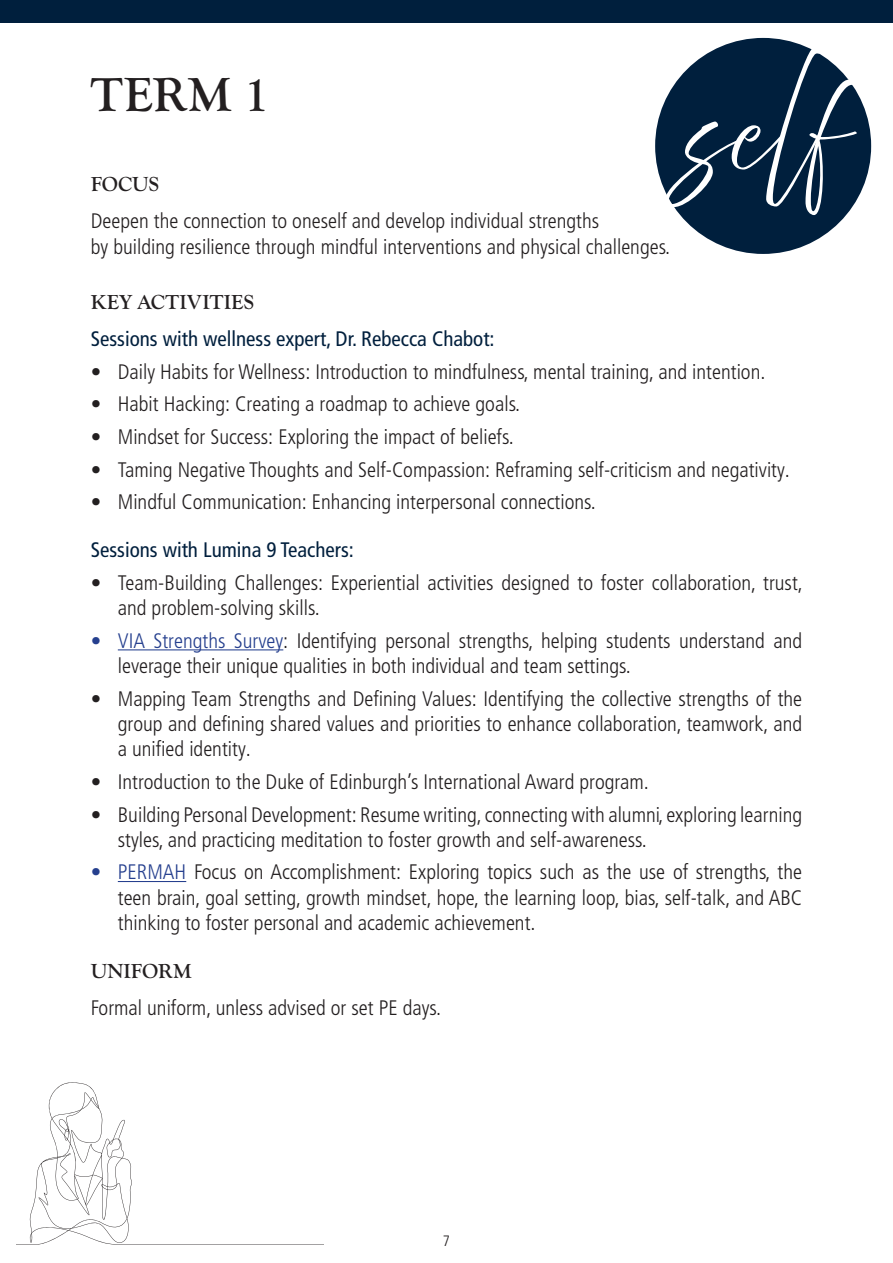
<style>
.page{position:relative;width:893px;height:1263px;background:#fff}
.page>*{position:absolute;margin:0;border:0;box-sizing:border-box;transform-origin:0 0}
.t1{font:91.5px "Abovethe Beyond Script";color:#fff}
.t2{font:700 49.5px "Goudy Old Sty";color:#231f20}
.t3{font:300 condensed 21px/25.2px "Frutiger LT Pro";color:#231f20}
.t4{font:condensed 21px "Frutiger LT Pro";color:#001f3d}
.t5{font:700 21px "Goudy Old Sty";color:#231f20}
.t6{font:300 condensed 15px "Frutiger LT Pro";color:#231f20}
.s1{color:#253f8e}
</style>
<div class="page">
<div style="left:0;top:0;width:893px;height:22px;background:#001f3d"></div>
<div style="left:655px;top:38px;width:216px;height:216px;background:#001f3d;border-radius:50%"></div>
<hr style="left:118px;top:649px;width:165px;height:1px;background:#253f8e">
<hr style="left:118px;top:881px;width:68px;height:1px;background:#253f8e">
<svg style="left:16px;top:1082px;width:307px;height:163px"></svg>
<p class="t1" style="left:686px;top:77px;width:155px">self</p>
<p class="t2" style="left:91px;top:67px;width:179px">TERM 1</p>
<p class="t5" style="left:91px;top:172px;width:70px">FOCUS</p>
<p class="t3" style="left:91px;top:209px;width:581px">Deepen the connection to oneself and develop individual strengths<br>by building resilience through mindful interventions and physical challenges.</p>
<p class="t5" style="left:91px;top:290px;width:165px">KEY ACTIVITIES</p>
<p class="t4" style="left:91px;top:326px;width:405px">Sessions with wellness expert, Dr. Rebecca Chabot:</p>
<p class="t3" style="left:91px;top:359px;width:676px">• Daily Habits for Wellness: Introduction to mindfulness, mental training, and intention.</p>
<p class="t3" style="left:91px;top:392px;width:431px">• Habit Hacking: Creating a roadmap to achieve goals.</p>
<p class="t3" style="left:91px;top:424px;width:424px">• Mindset for Success: Exploring the impact of beliefs.</p>
<p class="t3" style="left:91px;top:457px;width:701px">• Taming Negative Thoughts and Self-Compassion: Reframing self-criticism and negativity.</p>
<p class="t3" style="left:91px;top:490px;width:506px">• Mindful Communication: Enhancing interpersonal connections.</p>
<p class="t4" style="left:91px;top:538px;width:265px">Sessions with Lumina 9 Teachers:</p>
<p class="t3" style="left:118px;top:570px;width:686px;text-indent:-27px">• Team-Building Challenges: Experiential activities designed to foster collaboration, trust, and problem-solving skills.</p>
<p class="t3" style="left:118px;top:628px;width:686px;text-indent:-27px"><span class="s1">• VIA Strengths Survey</span>: Identifying personal strengths, helping students understand and leverage their unique qualities in both individual and team settings.</p>
<p class="t3" style="left:118px;top:686px;width:686px;text-align:justify;text-indent:-27px">• Mapping Team Strengths and Defining Values: Identifying the collective strengths of the group and defining shared values and priorities to enhance collaboration, teamwork, and a unified identity.</p>
<p class="t3" style="left:91px;top:769px;width:559px">• Introduction to the Duke of Edinburgh’s International Award program.</p>
<p class="t3" style="left:118px;top:802px;width:686px;text-indent:-27px">• Building Personal Development: Resume writing, connecting with alumni, exploring learning styles, and practicing meditation to foster growth and self-awareness.</p>
<p class="t3" style="left:118px;top:860px;width:686px;text-align:justify;text-indent:-27px"><span class="s1">• PERMAH</span> Focus on Accomplishment: Exploring topics such as the use of strengths, the teen brain, goal setting, growth mindset, hope, the learning loop, bias, self-talk, and ABC thinking to foster personal and academic achievement.</p>
<p class="t5" style="left:91px;top:959px;width:102px">UNIFORM</p>
<p class="t3" style="left:91px;top:995px;width:352px">Formal uniform, unless advised or set PE days.</p>
<p class="t6" style="left:443px;top:1232px;width:9px">7</p>
</div>
